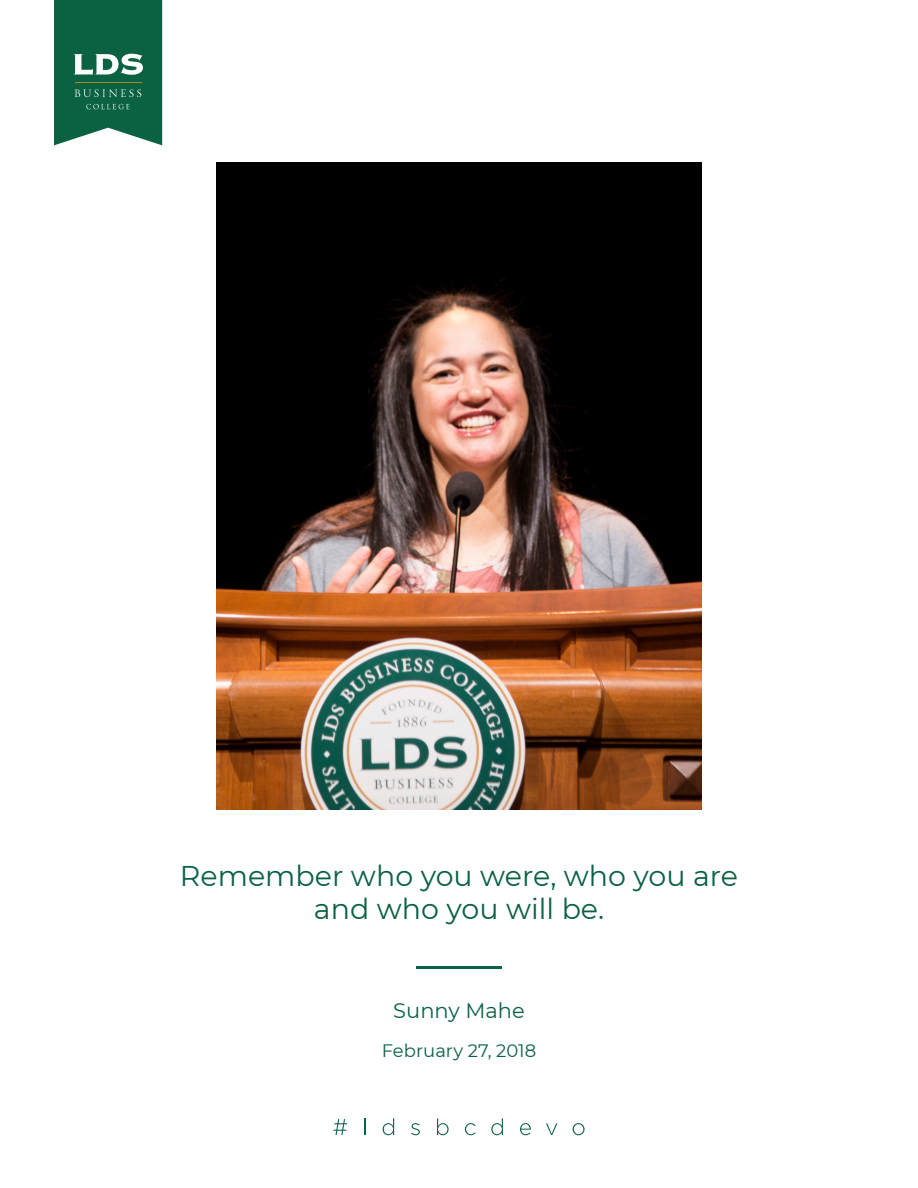
<style>
.page{position:relative;width:918px;height:1188px;background:#fff}
.page>*{position:absolute;margin:0;border:0;box-sizing:border-box;transform-origin:0 0}
.t1{font:28.5px/33.8px "Montserrat";color:#0b6241;text-align:center}
.t2{font:21px "Montserrat";color:#0b6241}
.t3{font:18px "Montserrat";color:#0b6241}
</style>
<div class="page">
<svg style="left:333px;top:1119px;width:14px;height:16px"></svg>
<svg style="left:364px;top:1118px;width:1px;height:17px"></svg>
<svg style="left:383px;top:1118px;width:11px;height:17px"></svg>
<svg style="left:411px;top:1123px;width:9px;height:12px"></svg>
<svg style="left:437px;top:1118px;width:12px;height:17px"></svg>
<svg style="left:465px;top:1123px;width:11px;height:12px"></svg>
<svg style="left:491px;top:1118px;width:12px;height:17px"></svg>
<svg style="left:520px;top:1123px;width:11px;height:12px"></svg>
<svg style="left:546px;top:1123px;width:11px;height:12px"></svg>
<svg style="left:573px;top:1123px;width:12px;height:12px"></svg>
<svg style="left:54px;top:0;width:108px;height:145px;background:#277457"></svg>
<hr style="left:75px;top:82px;width:67px;height:1px;background:#ae852d">
<img style="left:216px;top:162px;width:486px;height:648px">
<hr style="left:416px;top:966px;width:86px;height:2px;background:#0b6241">
<p class="t1" style="left:180px;top:858px;width:560px">Remember who you were, who you are and who you will be.</p>
<p class="t2" style="left:393px;top:996px;width:133px">Sunny Mahe</p>
<p class="t3" style="left:382px;top:1038px;width:156px">February 27, 2018</p>
</div>
